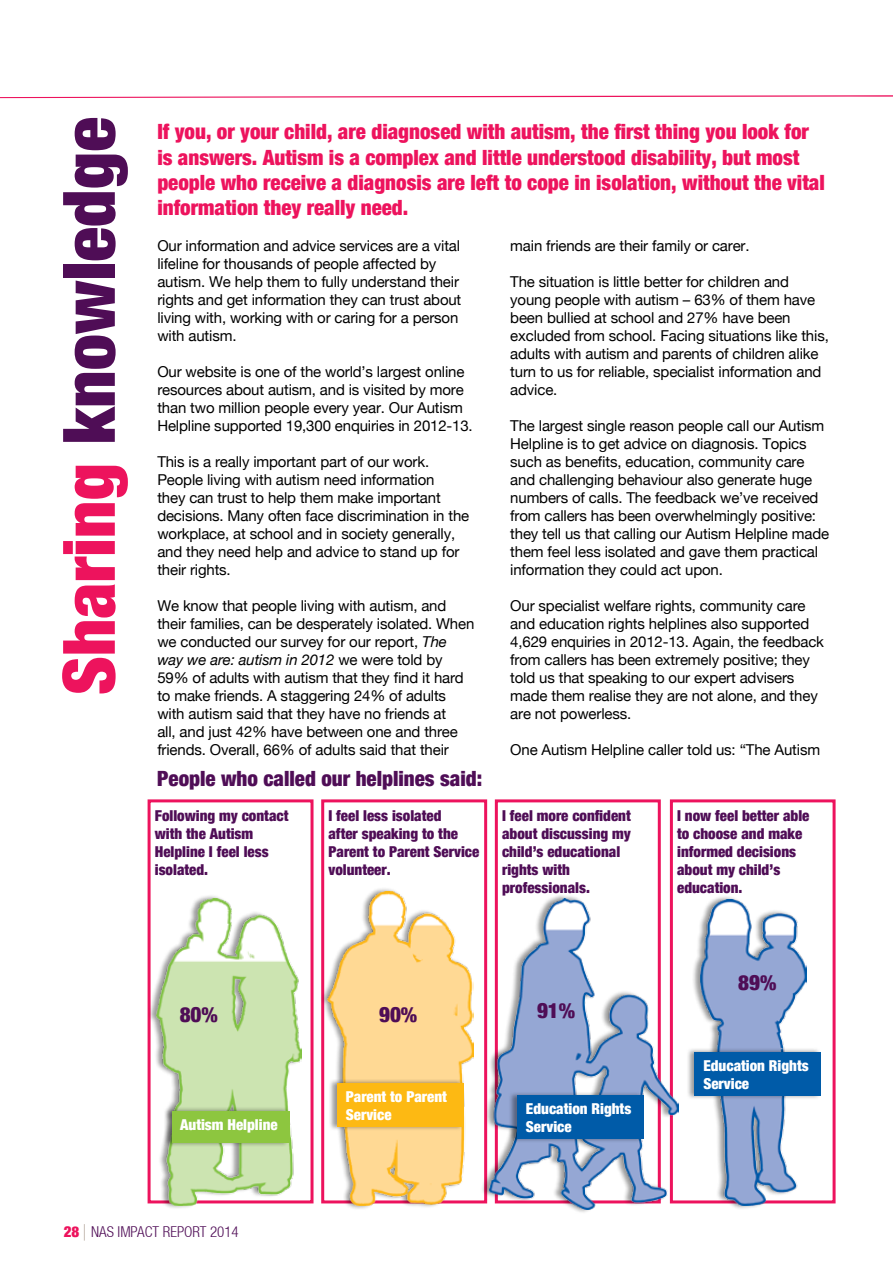
<style>
.page{position:relative;width:893px;height:1263px;background:#fff}
.page>*{position:absolute;margin:0;border:0;box-sizing:border-box;transform-origin:0 0}
.t1{font:900 condensed 72.3px "Helvetica Neue";color:#4f0d56}
.t2{font:900 condensed 21px/25.2px "Helvetica Neue";color:#ed135d}
.t3{font:900 condensed 21px "Helvetica Neue";color:#4f0d56}
.t4{font:15px/18px "Helvetica Neue";letter-spacing:-.01em;color:#000}
.t5{font:900 condensed 15px/18px "Helvetica Neue";color:#4f0d56}
.t6{font:900 condensed 15px/18px "Helvetica Neue";color:#fff}
.t7{font:300 condensed 15px "Helvetica Neue LT";color:#4f0d56}
.s1{color:#ed135d}
.s2{font-style:italic}
.s3{font-family:"Helvetica Neue";font-weight:900;color:#ed135d}
.s4{font-family:"Helvetica Neue";font-stretch:normal;font-size:16.5px;color:#bbb0a6}
</style>
<div class="page">
<svg style="left:0;top:95px;width:893px;height:3px"></svg>
<div style="left:148px;top:799px;width:165px;height:404px;border:3px solid #ed135d"></div>
<div style="left:321px;top:799px;width:166px;height:404px;border:3px solid #ed135d"></div>
<div style="left:495px;top:799px;width:166px;height:404px;border:3px solid #ed135d"></div>
<div style="left:670px;top:799px;width:166px;height:404px;border:3px solid #ed135d"></div>
<div style="left:148px;top:894px;width:154px;height:316px;background:#000;opacity:.4"></div>
<img style="left:157px;top:898px;width:145px;height:308px">
<div style="left:480px;top:893px;width:199px;height:321px;background:#000;opacity:.4"></div>
<img style="left:489px;top:898px;width:190px;height:312px">
<div style="left:692px;top:895px;width:115px;height:315px;background:#000;opacity:.4"></div>
<img style="left:700px;top:899px;width:107px;height:307px">
<div style="left:319px;top:887px;width:155px;height:323px;background:#000;opacity:.4"></div>
<img style="left:328px;top:891px;width:145px;height:315px">
<div style="left:163px;top:1106px;width:127px;height:41px;background:#000;opacity:.4"></div>
<div style="left:172px;top:1111px;width:118px;height:32px;background:#8dc63f"></div>
<div style="left:328px;top:1078px;width:136px;height:53px;background:#000;opacity:.4"></div>
<div style="left:337px;top:1083px;width:126px;height:44px;background:#fdb913"></div>
<div style="left:508px;top:1091px;width:136px;height:53px;background:#000;opacity:.4"></div>
<div style="left:517px;top:1095px;width:127px;height:44px;background:#005ba8"></div>
<div style="left:686px;top:1047px;width:135px;height:53px;background:#000;opacity:.4"></div>
<div style="left:695px;top:1052px;width:126px;height:43px;background:#005ba8"></div>
<h1 class="t1" style="left:45px;top:695px;width:580px;rotate:-90deg"><span class="s1">Sharing</span> knowledge</h1>
<p class="t2" style="left:157px;top:119px;width:669px">If you, or your child, are diagnosed with autism, the first thing you look for is answers. Autism is a complex and little understood disability, but most people who receive a diagnosis are left to cope in isolation, without the vital information they really need.</p>
<p class="t4" style="left:157px;top:237px;width:306px">Our information and advice services are a vital lifeline for thousands of people affected by autism. We help them to fully understand their rights and get information they can trust about living with, working with or caring for a person with autism.</p>
<p class="t4" style="left:157px;top:363px;width:317px">Our website is one of the world’s largest online resources about autism, and is visited by more than two million people every year. Our Autism Helpline supported 19,300 enquiries in 2012-13.</p>
<p class="t4" style="left:157px;top:453px;width:313px">This is a really important part of our work.<br>People living with autism need information<br>they can trust to help them make important decisions. Many often face discrimination in the workplace, at school and in society generally, and they need help and advice to stand up for their rights.</p>
<p class="t4" style="left:157px;top:597px;width:319px">We know that people living with autism, and their families, can be desperately isolated. When we conducted our survey for our report, <span class="s2">The way we are: autism in 2012</span> we were told by 59% of adults with autism that they find it hard to make friends. A staggering 24% of adults with autism said that they have no friends at<br>all, and just 42% have between one and three friends. Overall, 66% of adults said that their</p>
<p class="t4" style="left:510px;top:237px;width:241px">main friends are their family or carer.</p>
<p class="t4" style="left:510px;top:273px;width:320px">The situation is little better for children and young people with autism – 63% of them have been bullied at school and 27% have been excluded from school. Facing situations like this, adults with autism and parents of children alike turn to us for reliable, specialist information and advice.</p>
<p class="t4" style="left:510px;top:417px;width:320px">The largest single reason people call our Autism Helpline is to get advice on diagnosis. Topics such as benefits, education, community care and challenging behaviour also generate huge numbers of calls. The feedback we’ve received from callers has been overwhelmingly positive: they tell us that calling our Autism Helpline made them feel less isolated and gave them practical information they could act upon.</p>
<p class="t4" style="left:510px;top:597px;width:315px">Our specialist welfare rights, community care and education rights helplines also supported 4,629 enquiries in 2012-13. Again, the feedback from callers has been extremely positive; they told us that speaking to our expert advisers made them realise they are not alone, and they are not powerless.</p>
<p class="t4" style="left:510px;top:741px;width:311px">One Autism Helpline caller told us: “The Autism</p>
<h2 class="t3" style="left:157px;top:766px;width:326px">People who called our helplines said:</h2>
<p class="t5" style="left:155px;top:807px;width:135px">Following my contact with the Autism<br>Helpline I feel less isolated.</p>
<p class="t5" style="left:328px;top:807px;width:152px">I feel less isolated<br>after speaking to the<br>Parent to Parent Service volunteer.</p>
<p class="t5" style="left:502px;top:807px;width:130px">I feel more confident about discussing my child’s educational rights with professionals.</p>
<p class="t5" style="left:677px;top:807px;width:134px">I now feel better able to choose and make informed decisions about my child’s education.</p>
<h2 class="t3" style="left:180px;top:1001px;width:40px">80%</h2>
<h2 class="t3" style="left:379px;top:1001px;width:40px">90%</h2>
<h2 class="t3" style="left:537px;top:997px;width:40px">91%</h2>
<p class="t6" style="left:180px;top:1115px;width:99px">Autism Helpline</p>
<p class="t6" style="left:346px;top:1087px;width:103px">Parent to Parent<br>Service</p>
<p class="t6" style="left:526px;top:1100px;width:107px">Education Rights<br>Service</p>
<h2 class="t3" style="left:738px;top:970px;width:40px">89%</h2>
<p class="t6" style="left:703px;top:1056px;width:107px">Education Rights<br>Service</p>
<p class="t7" style="left:64px;top:1222px;width:177px"><span class="s3">28</span> <span class="s4">|</span> NAS IMPACT REPORT 2014</p>
</div>
